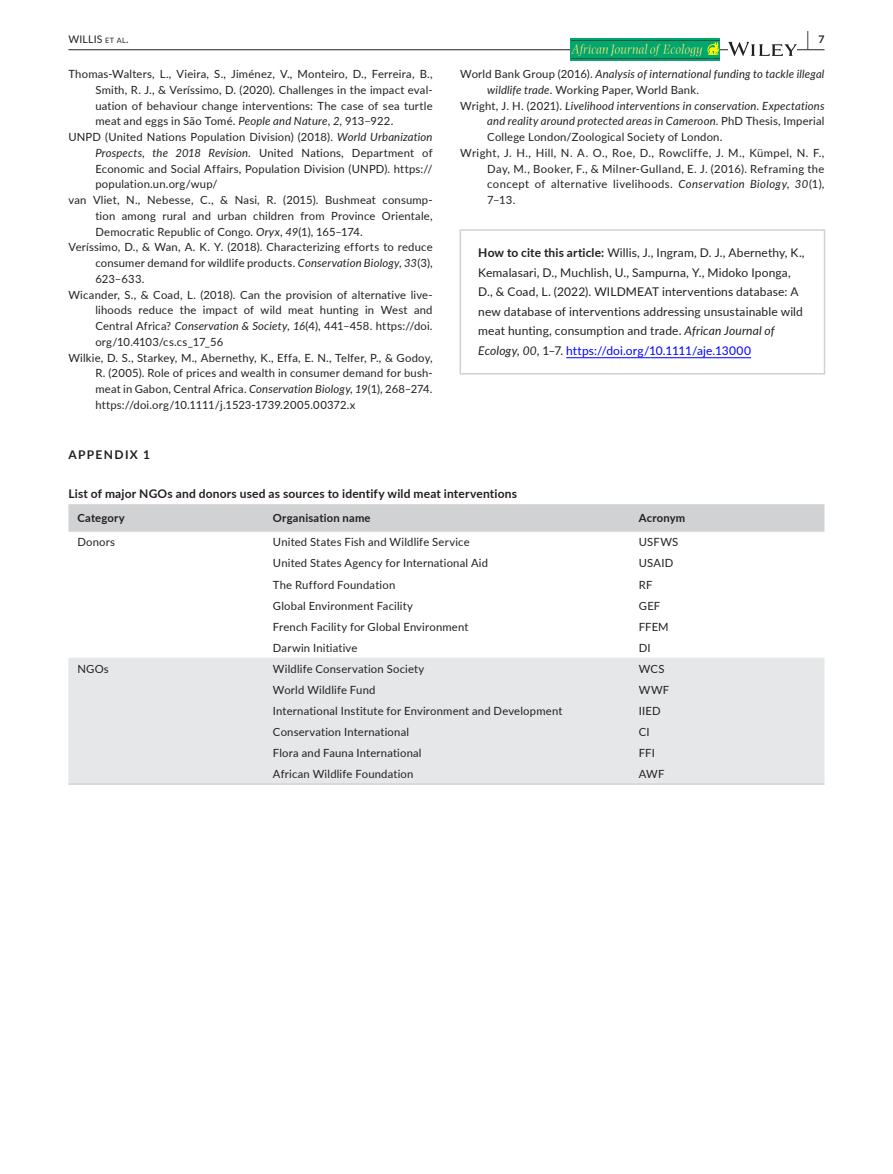
<style>
.page{position:relative;width:893px;height:1174px;background:#fff}
.page>*{position:absolute;margin:0;border:0;box-sizing:border-box;transform-origin:0 0}
.t1{font:700 19.5px "Lato";color:#231f20;scale:.43 1}
.t2{font:12px/19.5px "Lato";letter-spacing:.01em;color:#231f20}
.t3{font:700 12px "Lato";letter-spacing:.015em;color:#231f20}
.t4{font:700 12px "Lato";letter-spacing:.115em;color:#231f20}
.t5{font:11.25px "Lato";letter-spacing:.015em;color:#231f20}
.t6{font:italic 11.25px "Lato";letter-spacing:.015em;color:#231f20}
.t7{font:11.25px "Lato";letter-spacing:.035em;color:#231f20}
.t8{font:700 11.25px "Lato";letter-spacing:.02em;color:#231f20}
.t9{font:10.5px "Lato";letter-spacing:.02em;color:#231f20}
.s1{font-size:7.35px}
.s2{font-style:italic}
.s3{font-style:normal}
.s4{font-weight:700}
.s5{color:#00f}
</style>
<div class="page">
<hr style="left:68px;top:49px;width:756px;height:1px;background:#231f20">
<img style="left:571px;top:38px;width:149px;height:22px">
<svg style="left:708px;top:43px;width:11px;height:12px"></svg>
<hr style="left:571px;top:40px;width:149px;height:1px;background:#295245">
<hr style="left:571px;top:58px;width:149px;height:1px;background:#295245">
<svg style="left:728px;top:42px;width:69px;height:14px"></svg>
<div style="left:68px;top:504px;width:756px;height:28px;background:#d1d2d4"></div>
<div style="left:68px;top:658px;width:756px;height:125px;background:#e6e7e9"></div>
<hr style="left:68px;top:783px;width:196px;height:2px;background:#d1d2d4">
<hr style="left:264px;top:783px;width:366px;height:2px;background:#d1d2d4">
<hr style="left:630px;top:783px;width:194px;height:2px;background:#d1d2d4">
<div style="left:460px;top:229px;width:365px;height:145px;border:2px solid #d1d2d4"></div>
<hr style="left:566px;top:357px;width:185px;height:1px;background:#00f">
<p class="t9" style="left:68px;top:31px;width:62px">WILLIS <span class="s1">et al</span>.</p>
<h1 class="t1" style="left:807px;top:25px;width:43px">| <sup>7</sup></h1>
<p class="t5" style="left:68px;top:66px;width:366px">Thomas-Walters, L., Vieira, S., Jiménez, V., Monteiro, D., Ferreira, B.,</p>
<p class="t5" style="left:95px;top:82px;width:339px">Smith, R. J., &amp; Veríssimo, D. (2020). Challenges in the impact eval-</p>
<p class="t5" style="left:95px;top:97px;width:339px">uation of behaviour change interventions: The case of sea turtle</p>
<p class="t5" style="left:95px;top:113px;width:299px">meat and eggs in São Tomé. <span class="s2">People and Nature</span>, <span class="s2">2</span>, 913–922.</p>
<p class="t5" style="left:68px;top:129px;width:366px">UNPD (United Nations Population Division) (2018). <span class="s2">World Urbanization</span></p>
<p class="t5" style="left:95px;top:145px;width:339px"><span class="s2">Prospects, the 2018 Revision</span>. United Nations, Department of</p>
<p class="t5" style="left:95px;top:160px;width:339px">Economic and Social Affairs, Population Division (UNPD). https://</p>
<p class="t5" style="left:95px;top:176px;width:124px">population.un.org/wup/</p>
<p class="t5" style="left:68px;top:192px;width:366px">van Vliet, N., Nebesse, C., &amp; Nasi, R. (2015). Bushmeat consump-</p>
<p class="t5" style="left:95px;top:208px;width:339px">tion among rural and urban children from Province Orientale,</p>
<p class="t5" style="left:95px;top:223px;width:269px">Democratic Republic of Congo. <span class="s2">Oryx</span>, <span class="s2">49</span>(1), 165–174.</p>
<p class="t5" style="left:68px;top:239px;width:366px">Veríssimo, D., &amp; Wan, A. K. Y. (2018). Characterizing efforts to reduce</p>
<p class="t5" style="left:95px;top:255px;width:339px">consumer demand for wildlife products. <span class="s2">Conservation Biology</span>, <span class="s2">33</span>(3),</p>
<p class="t5" style="left:95px;top:271px;width:51px">623–633.</p>
<p class="t5" style="left:68px;top:286px;width:366px">Wicander, S., &amp; Coad, L. (2018). Can the provision of alternative live-</p>
<p class="t5" style="left:95px;top:302px;width:339px">lihoods reduce the impact of wild meat hunting in West and</p>
<p class="t5" style="left:95px;top:318px;width:339px">Central Africa? <span class="s2">Conservation &amp; Society</span>, <span class="s2">16</span>(4), 441–458. https://doi.</p>
<p class="t5" style="left:95px;top:334px;width:129px">org/10.4103/cs.cs_17_56</p>
<p class="t5" style="left:68px;top:349px;width:366px">Wilkie, D. S., Starkey, M., Abernethy, K., Effa, E. N., Telfer, P., &amp; Godoy,</p>
<p class="t5" style="left:95px;top:365px;width:339px">R. (2005). Role of prices and wealth in consumer demand for bush-</p>
<p class="t5" style="left:95px;top:381px;width:339px">meat in Gabon, Central Africa. <span class="s2">Conservation Biology</span>, <span class="s2">19</span>(1), 268–274.</p>
<p class="t5" style="left:95px;top:397px;width:262px">https://doi.org/10.1111/j.1523-1739.2005.00372.x</p>
<p class="t6" style="left:460px;top:66px;width:366px"><span class="s3">World Bank Group (2016).</span> Analysis of international funding to tackle illegal</p>
<p class="t5" style="left:487px;top:82px;width:213px"><span class="s2">wildlife trade</span>. Working Paper, World Bank.</p>
<p class="t6" style="left:460px;top:97px;width:366px"><span class="s3">Wright, J. H. (2021).</span> Livelihood interventions in conservation. Expectations</p>
<p class="t6" style="left:487px;top:113px;width:339px">and reality around protected areas in Cameroon<span class="s3">. PhD Thesis, Imperial</span></p>
<p class="t5" style="left:487px;top:129px;width:237px">College London/Zoological Society of London.</p>
<p class="t7" style="left:460px;top:145px;width:366px">Wright, J. H., Hill, N. A. O., Roe, D., Rowcliffe, J. M., Kümpel, N. F.,</p>
<p class="t7" style="left:487px;top:160px;width:339px">Day, M., Booker, F., &amp; Milner-Gulland, E. J. (2016). Reframing the</p>
<p class="t7" style="left:487px;top:176px;width:339px">concept of alternative livelihoods. <span class="s2">Conservation Biology</span>, <span class="s2">30</span>(1),</p>
<p class="t5" style="left:487px;top:192px;width:30px">7–13.</p>
<p class="t2" style="left:478px;top:243px;width:328px"><span class="s4">How to cite this article:</span> Willis, J., Ingram, D. J., Abernethy, K., Kemalasari, D., Muchlish, U., Sampurna, Y., Midoko Iponga, D., &amp; Coad, L. (2022). WILDMEAT interventions database: A new database of interventions addressing unsustainable wild meat hunting, consumption and trade. <span class="s2">African Journal of Ecology</span>, <span class="s2">00</span>, 1–7. <span class="s5">https://doi.org/10.1111/aje.13000</span></p>
<p class="t4" style="left:68px;top:446px;width:83px">APPENDIX 1</p>
<p class="t3" style="left:68px;top:485px;width:450px">List of major NGOs and donors used as sources to identify wild meat interventions</p>
<p class="t8" style="left:77px;top:510px;width:49px">Category</p>
<p class="t8" style="left:273px;top:510px;width:99px">Organisation name</p>
<p class="t8" style="left:639px;top:510px;width:48px">Acronym</p>
<p class="t5" style="left:77px;top:534px;width:39px">Donors</p>
<p class="t5" style="left:273px;top:534px;width:198px">United States Fish and Wildlife Service</p>
<p class="t5" style="left:639px;top:534px;width:41px">USFWS</p>
<p class="t5" style="left:273px;top:555px;width:217px">United States Agency for International Aid</p>
<p class="t5" style="left:639px;top:555px;width:36px">USAID</p>
<p class="t5" style="left:273px;top:576px;width:124px">The Rufford Foundation</p>
<p class="t5" style="left:639px;top:576px;width:15px">RF</p>
<p class="t5" style="left:273px;top:597px;width:142px">Global Environment Facility</p>
<p class="t5" style="left:639px;top:597px;width:23px">GEF</p>
<p class="t5" style="left:273px;top:618px;width:197px">French Facility for Global Environment</p>
<p class="t5" style="left:639px;top:618px;width:31px">FFEM</p>
<p class="t5" style="left:273px;top:639px;width:86px">Darwin Initiative</p>
<p class="t5" style="left:639px;top:639px;width:13px">DI</p>
<p class="t5" style="left:77px;top:660px;width:33px">NGOs</p>
<p class="t5" style="left:273px;top:660px;width:153px">Wildlife Conservation Society</p>
<p class="t5" style="left:639px;top:660px;width:27px">WCS</p>
<p class="t5" style="left:273px;top:681px;width:104px">World Wildlife Fund</p>
<p class="t5" style="left:639px;top:681px;width:32px">WWF</p>
<p class="t5" style="left:273px;top:703px;width:291px">International Institute for Environment and Development</p>
<p class="t5" style="left:639px;top:703px;width:23px">IIED</p>
<p class="t5" style="left:273px;top:724px;width:138px">Conservation International</p>
<p class="t5" style="left:639px;top:724px;width:12px">CI</p>
<p class="t5" style="left:273px;top:745px;width:150px">Flora and Fauna International</p>
<p class="t5" style="left:639px;top:745px;width:18px">FFI</p>
<p class="t5" style="left:273px;top:766px;width:142px">African Wildlife Foundation</p>
<p class="t5" style="left:639px;top:766px;width:27px">AWF</p>
</div>
